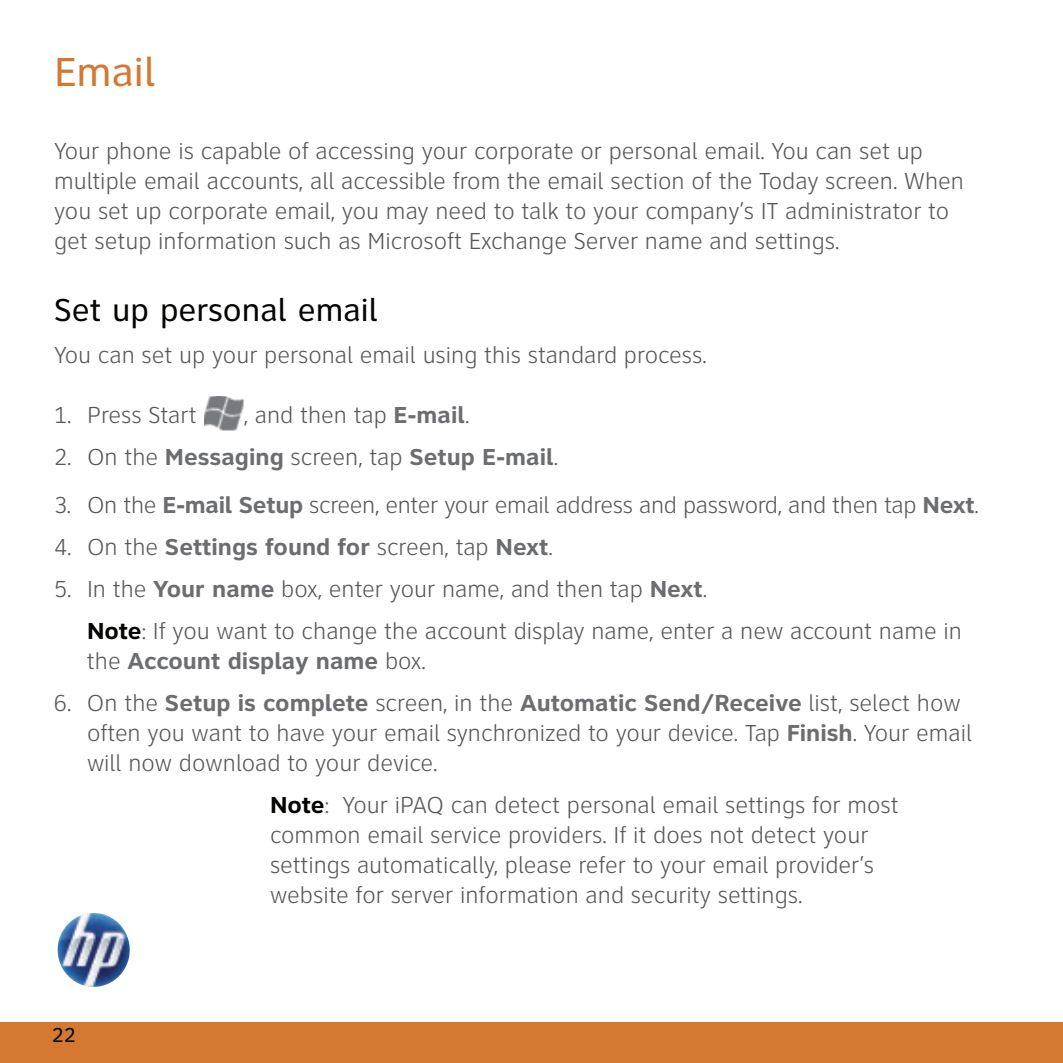
<style>
.page{position:relative;width:1063px;height:1063px;background:#fff}
.page>*{position:absolute;margin:0;border:0;box-sizing:border-box;transform-origin:0 0}
.t1{font:42px "Clearview ATT";color:#d37932}
.t2{font:33px "Clearview ATT";color:#040503}
.t3{font:300 24px/30px "Clearview ATT";color:#58585a}
.t4{font:700 24px "Clearview ATT";color:#6c6d70}
.t5{font:21px "Clearview ATT";color:#040503}
.s1{font-weight:700;color:#6c6d70}
.s2{font-weight:300;color:#58585a}
.s3{font-weight:700;color:#040503}
</style>
<div class="page">
<div style="left:1px;top:1022px;width:1062px;height:41px;background:#d37932"></div>
<img style="left:92px;top:913px;width:36px;height:26px">
<img style="left:204px;top:396px;width:39px;height:35px">
<h1 class="t1" style="left:54px;top:56px;width:103px">Email</h1>
<p class="t3" style="left:54px;top:138px;width:912px">Your phone is capable of accessing your corporate or personal email. You can set up multiple email accounts, all accessible from the email section of the Today screen. When you set up corporate email, you may need to talk to your company’s IT administrator to get setup information such as Microsoft Exchange Server name and settings.</p>
<h2 class="t2" style="left:54px;top:298px;width:325px">Set up personal email</h2>
<p class="t3" style="left:54px;top:342px;width:654px">You can set up your personal email using this standard process.</p>
<p class="t3" style="left:54px;top:402px;width:144px">1. Press Start</p>
<p class="t3" style="left:244px;top:402px;width:227px">, and then tap <span class="s1">E-mail</span>.</p>
<p class="t4" style="left:54px;top:448px;width:506px"><span class="s2">2. On the</span> Messaging <span class="s2">screen, tap</span> Setup E-mail<span class="s2">.</span></p>
<p class="t3" style="left:54px;top:492px;width:926px">3. On the <span class="s1">E-mail Setup</span> screen, enter your email address and password, and then tap <span class="s1">Next</span>.</p>
<p class="t4" style="left:54px;top:538px;width:501px"><span class="s2">4. On the</span> Settings found for <span class="s2">screen, tap</span> Next<span class="s2">.</span></p>
<p class="t3" style="left:87px;top:570px;width:876px;line-height:42px;text-indent:-33px">5. In the <span class="s1">Your name</span> box, enter your name, and then tap <span class="s1">Next</span>.<br><span class="s3">Note</span>: If you want to change the account display name, enter a new account name in</p>
<p class="t4" style="left:87px;top:652px;width:340px"><span class="s2">the</span> Account display name <span class="s2">box.</span></p>
<p class="t3" style="left:87px;top:690px;width:887px;text-indent:-33px">6. On the <span class="s1">Setup is complete</span> screen, in the <span class="s1">Automatic Send/Receive</span> list, select how often you want to have your email synchronized to your device. Tap <span class="s1">Finish</span>. Your email will now download to your device.</p>
<p class="t3" style="left:270px;top:792px;width:630px"><span class="s3">Note</span>: Your iPAQ can detect personal email settings for most common email service providers. If it does not detect your settings automatically, please refer to your email provider’s website for server information and security settings.</p>
<p class="t5" style="left:52px;top:1028px;width:26px">22</p>
</div>
